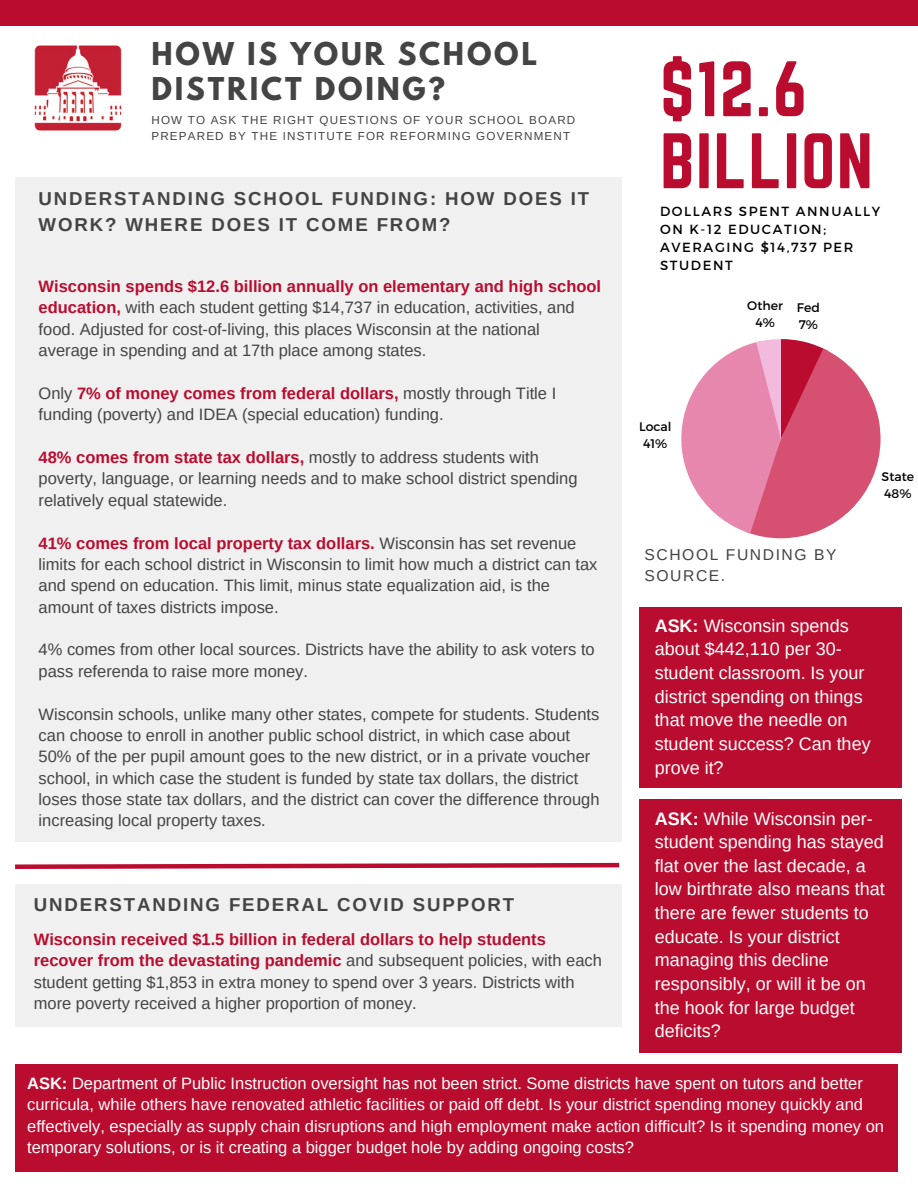
<style>
.page{position:relative;width:918px;height:1188px;background:#fff}
.page>*{position:absolute;margin:0;border:0;box-sizing:border-box;transform-origin:0 0}
.t1{font:68.7px/72px "Norwester";letter-spacing:.02em;color:#ba0c2f}
.t2{font:700 27.9px/35.1px "League Spartan";letter-spacing:.1em;color:#444}
.t3{font:700 18.75px/25.8px "Arimo";letter-spacing:.1em;color:#444}
.t4{font:18px/23.7px "Arimo";color:#fff}
.t5{font:16.5px/21.3px "Arimo";color:#444}
.t6{font:16.5px/21.3px "Arimo";color:#fff}
.t7{font:15.6px/21.3px "Arimo";letter-spacing:.1em;color:#444}
.t8{font:13.2px/18.1px "Montserrat";letter-spacing:.12em;color:#000}
.t9{font:12.45px/17.2px "Montserrat";color:#000}
.t10{font:11.7px/15.9px "Arimo";letter-spacing:.1em;color:#444}
.s1{font-weight:700;color:#ba0c2f}
.s2{font-weight:700}
</style>
<div class="page">
<div style="left:0;top:0;width:918px;height:26px;background:#ba0c2f"></div>
<img style="left:34px;top:45px;width:88px;height:86px">
<div style="left:15px;top:177px;width:607px;height:665px;background:#f0f0f0"></div>
<svg style="left:681px;top:339px;width:200px;height:199px"></svg>
<div style="left:639px;top:607px;width:263px;height:181px;background:#ba0c2f"></div>
<div style="left:639px;top:799px;width:263px;height:254px;background:#ba0c2f"></div>
<div style="left:15px;top:885px;width:607px;height:142px;background:#f0f0f0"></div>
<div style="left:15px;top:1064px;width:882px;height:108px;background:#ba0c2f"></div>
<svg style="left:15px;top:862px;width:605px;height:7px"></svg>
<h2 class="t2" style="left:151px;top:40px;width:387px">HOW IS YOUR SCHOOL<br>DISTRICT DOING?</h2>
<p class="t10" style="left:151px;top:112px;width:425px">HOW TO ASK THE RIGHT QUESTIONS OF YOUR SCHOOL BOARD<br>PREPARED BY THE INSTITUTE FOR REFORMING GOVERNMENT</p>
<p class="t3" style="left:39px;top:185px;width:552px">UNDERSTANDING SCHOOL FUNDING: HOW DOES IT<br>WORK? WHERE DOES IT COME FROM?</p>
<p class="t5" style="left:39px;top:276px;width:564px"><span class="s1">Wisconsin spends $12.6 billion annually on elementary and high school education,</span> with each student getting $14,737 in education, activities, and food. Adjusted for cost-of-living, this places Wisconsin at the national average in spending and at 17th place among states.</p>
<p class="t5" style="left:39px;top:383px;width:519px">Only <span class="s1">7% of money comes from federal dollars,</span> mostly through Title I funding (poverty) and IDEA (special education) funding.</p>
<p class="t5" style="left:39px;top:447px;width:540px"><span class="s1">48% comes from state tax dollars,</span> mostly to address students with poverty, language, or learning needs and to make school district spending relatively equal statewide.</p>
<p class="t5" style="left:39px;top:532px;width:560px"><span class="s1">41% comes from local property tax dollars.</span> Wisconsin has set revenue limits for each school district in Wisconsin to limit how much a district can tax and spend on education. This limit, minus state equalization aid, is the amount of taxes districts impose.</p>
<p class="t5" style="left:39px;top:639px;width:558px">4% comes from other local sources. Districts have the ability to ask voters to pass referenda to raise more money.</p>
<p class="t5" style="left:39px;top:703px;width:562px">Wisconsin schools, unlike many other states, compete for students. Students can choose to enroll in another public school district, in which case about 50% of the per pupil amount goes to the new district, or in a private voucher school, in which case the student is funded by state tax dollars, the district loses those state tax dollars, and the district can cover the difference through increasing local property taxes.</p>
<p class="t3" style="left:34px;top:892px;width:482px">UNDERSTANDING FEDERAL COVID SUPPORT</p>
<p class="t5" style="left:34px;top:929px;width:570px"><span class="s1">Wisconsin received $1.5 billion in federal dollars to help students recover from the devastating pandemic</span> and subsequent policies, with each student getting $1,853 in extra money to spend over 3 years. Districts with more poverty received a higher proportion of money.</p>
<h1 class="t1" style="left:660px;top:53px;width:214px">$12.6<br>BILLION</h1>
<p class="t8" style="left:660px;top:201px;width:222px">DOLLARS SPENT ANNUALLY<br>ON K-12 EDUCATION;<br>AVERAGING $14,737 PER<br>STUDENT</p>
<p class="t9" style="left:639px;top:417px;width:34px;text-align:center">Local<br>41%</p>
<p class="t9" style="left:747px;top:296px;width:37px;text-align:center">Other<br>4%</p>
<p class="t9" style="left:797px;top:298px;width:24px">Fed<br>7%</p>
<p class="t9" style="left:882px;top:467px;width:34px">State<br>48%</p>
<p class="t7" style="left:645px;top:544px;width:194px">SCHOOL FUNDING BY<br>SOURCE.</p>
<p class="t4" style="left:655px;top:614px;width:217px"><span class="s2">ASK:</span> Wisconsin spends about $442,110 per 30- student classroom. Is your district spending on things that move the needle on student success? Can they prove it?</p>
<p class="t4" style="left:655px;top:806px;width:231px"><span class="s2">ASK:</span> While Wisconsin per&shy;student spending has stayed flat over the last decade, a low birthrate also means that there are fewer students to educate. Is your district managing this decline responsibly, or will it be on the hook for large budget deficits?</p>
<p class="t6" style="left:27px;top:1072px;width:858px"><span class="s2">ASK:</span> Department of Public Instruction oversight has not been strict. Some districts have spent on tutors and better curricula, while others have renovated athletic facilities or paid off debt. Is your district spending money quickly and effectively, especially as supply chain disruptions and high employment make action difficult? Is it spending money on temporary solutions, or is it creating a bigger budget hole by adding ongoing costs?</p>
</div>
